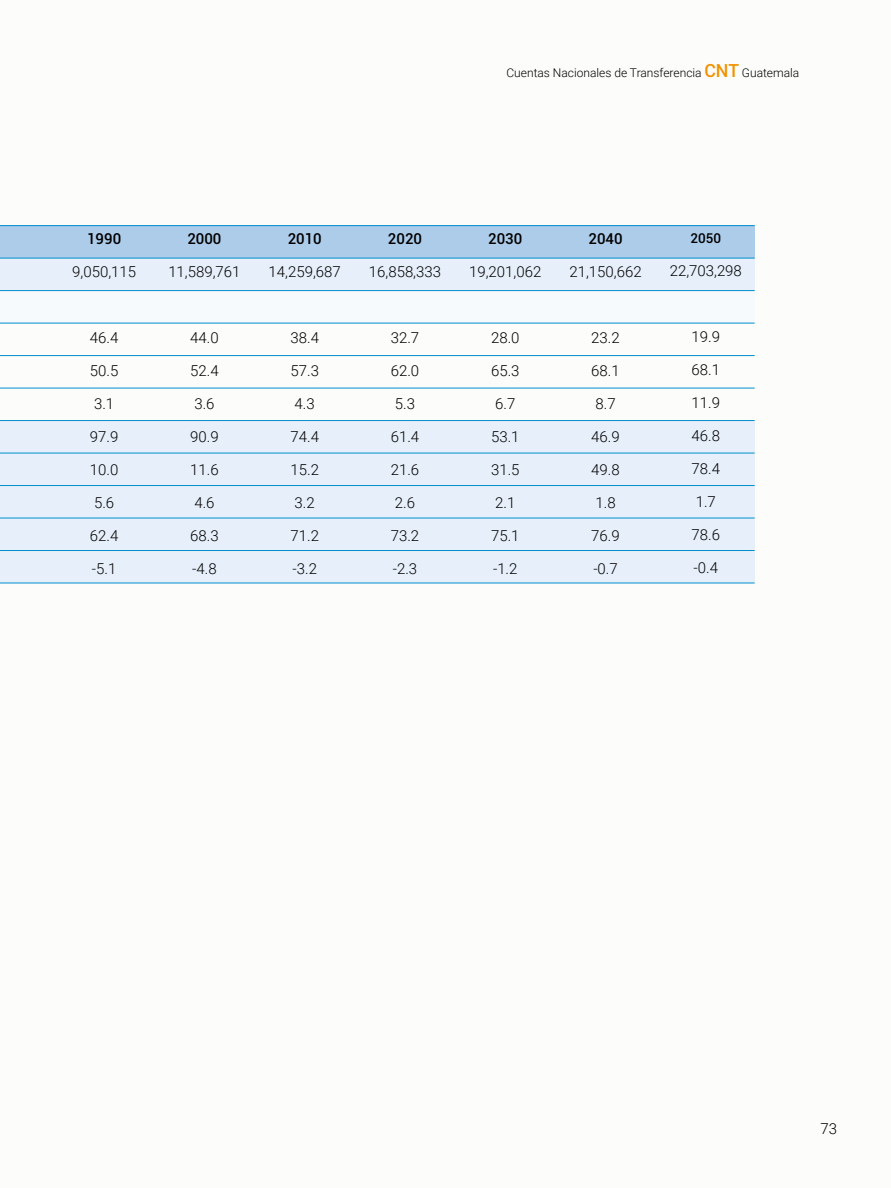
<style>
.page{position:relative;width:891px;height:1188px;background:#fcfcfa}
.page>*{position:absolute;margin:0;border:0;box-sizing:border-box;transform-origin:0 0}
.t1{font:300 15px/33px "Roboto";color:#000}
.t2{font:500 15px "Roboto";color:#000}
.t3{font:500 13.5px "Roboto";color:#000}
.t4{font:300 12px "Roboto";color:#000}
.s1{font-weight:500;font-size:18px;color:#f39200}
</style>
<div class="page">
<div style="left:0;top:291px;width:755px;height:32px;background:#f7fafd"></div>
<div style="left:0;top:421px;width:755px;height:162px;background:#e7f0fa"></div>
<div style="left:0;top:225px;width:755px;height:33px;background:#acccea"></div>
<div style="left:0;top:258px;width:755px;height:33px;background:#e7f0fa"></div>
<hr style="left:0;top:258px;width:755px;height:1px;background:#008ecb">
<hr style="left:0;top:290px;width:755px;height:1px;background:#008ecb">
<hr style="left:0;top:323px;width:755px;height:1px;background:#008ecb">
<hr style="left:0;top:355px;width:755px;height:1px;background:#008ecb">
<hr style="left:0;top:388px;width:755px;height:1px;background:#008ecb">
<hr style="left:0;top:420px;width:755px;height:1px;background:#008ecb">
<hr style="left:0;top:453px;width:755px;height:1px;background:#008ecb">
<hr style="left:0;top:485px;width:755px;height:1px;background:#008ecb">
<hr style="left:0;top:518px;width:755px;height:1px;background:#008ecb">
<hr style="left:0;top:550px;width:755px;height:1px;background:#008ecb">
<hr style="left:0;top:583px;width:755px;height:1px;background:#008ecb">
<hr style="left:0;top:225px;width:755px;height:1px;background:#008ecb">
<p class="t4" style="left:507px;top:64px;width:294px">Cuentas Nacionales de Transferencia <span class="s1">CNT</span> Guatemala</p>
<p class="t2" style="left:87px;top:228px;width:36px">1990</p>
<p class="t1" style="left:72px;top:255px;width:65px">9,050,115</p>
<p class="t1" style="left:90px;top:321px;width:30px">46.4</p>
<p class="t1" style="left:90px;top:354px;width:30px">50.5</p>
<p class="t1" style="left:90px;top:387px;width:30px">3.1<br>97.9</p>
<p class="t1" style="left:90px;top:453px;width:30px">10.0</p>
<p class="t1" style="left:94px;top:486px;width:22px">5.6</p>
<p class="t1" style="left:90px;top:519px;width:30px">62.4</p>
<p class="t1" style="left:92px;top:552px;width:26px">-5.1</p>
<p class="t2" style="left:187px;top:228px;width:36px">2000</p>
<p class="t1" style="left:168px;top:255px;width:74px">11,589,761</p>
<p class="t1" style="left:190px;top:321px;width:30px">44.0</p>
<p class="t1" style="left:190px;top:354px;width:30px">52.4</p>
<p class="t1" style="left:194px;top:387px;width:22px">3.6</p>
<p class="t1" style="left:190px;top:420px;width:30px">90.9</p>
<p class="t1" style="left:190px;top:453px;width:30px">11.6</p>
<p class="t1" style="left:194px;top:486px;width:22px">4.6</p>
<p class="t1" style="left:190px;top:519px;width:30px">68.3</p>
<p class="t1" style="left:192px;top:552px;width:26px">-4.8</p>
<p class="t2" style="left:288px;top:228px;width:36px">2010</p>
<p class="t1" style="left:269px;top:255px;width:74px">14,259,687</p>
<p class="t1" style="left:291px;top:321px;width:30px">38.4</p>
<p class="t1" style="left:291px;top:354px;width:30px">57.3</p>
<p class="t1" style="left:295px;top:387px;width:22px">4.3</p>
<p class="t1" style="left:291px;top:420px;width:30px">74.4</p>
<p class="t1" style="left:291px;top:453px;width:30px">15.2</p>
<p class="t1" style="left:295px;top:486px;width:22px">3.2</p>
<p class="t1" style="left:291px;top:519px;width:30px">71.2</p>
<p class="t1" style="left:293px;top:552px;width:26px">-3.2</p>
<p class="t2" style="left:388px;top:228px;width:36px">2020</p>
<p class="t1" style="left:369px;top:255px;width:74px">16,858,333</p>
<p class="t1" style="left:391px;top:321px;width:30px">32.7</p>
<p class="t1" style="left:391px;top:354px;width:30px">62.0</p>
<p class="t1" style="left:391px;top:387px;width:30px">5.3<br>61.4</p>
<p class="t1" style="left:391px;top:453px;width:30px">21.6</p>
<p class="t1" style="left:395px;top:486px;width:22px">2.6</p>
<p class="t1" style="left:391px;top:519px;width:30px">73.2</p>
<p class="t1" style="left:393px;top:552px;width:26px">-2.3</p>
<p class="t2" style="left:488px;top:228px;width:36px">2030</p>
<p class="t1" style="left:469px;top:255px;width:74px">19,201,062</p>
<p class="t1" style="left:491px;top:321px;width:30px">28.0</p>
<p class="t1" style="left:491px;top:354px;width:30px">65.3</p>
<p class="t1" style="left:495px;top:387px;width:22px">6.7</p>
<p class="t1" style="left:491px;top:420px;width:30px">53.1</p>
<p class="t1" style="left:491px;top:453px;width:30px">31.5</p>
<p class="t1" style="left:495px;top:486px;width:22px">2.1</p>
<p class="t1" style="left:491px;top:519px;width:30px">75.1</p>
<p class="t1" style="left:493px;top:552px;width:26px">-1.2</p>
<p class="t2" style="left:589px;top:228px;width:36px">2040</p>
<p class="t1" style="left:569px;top:255px;width:74px">21,150,662</p>
<p class="t1" style="left:591px;top:321px;width:30px">23.2</p>
<p class="t1" style="left:591px;top:354px;width:30px">68.1</p>
<p class="t1" style="left:595px;top:387px;width:22px">8.7</p>
<p class="t1" style="left:591px;top:420px;width:30px">46.9</p>
<p class="t1" style="left:591px;top:453px;width:30px">49.8</p>
<p class="t1" style="left:595px;top:486px;width:22px">1.8</p>
<p class="t1" style="left:591px;top:519px;width:30px">76.9</p>
<p class="t1" style="left:593px;top:552px;width:26px">-0.7</p>
<p class="t3" style="left:691px;top:229px;width:32px">2050</p>
<p class="t1" style="left:670px;top:253px;width:74px">22,703,298</p>
<p class="t1" style="left:692px;top:319px;width:30px">19.9</p>
<p class="t1" style="left:692px;top:352px;width:30px">68.1</p>
<p class="t1" style="left:692px;top:385px;width:30px">11.9</p>
<p class="t1" style="left:692px;top:418px;width:30px">46.8</p>
<p class="t1" style="left:692px;top:451px;width:30px">78.4</p>
<p class="t1" style="left:696px;top:484px;width:22px">1.7</p>
<p class="t1" style="left:692px;top:517px;width:30px">78.6</p>
<p class="t1" style="left:694px;top:550px;width:26px">-0.4</p>
<p class="t1" style="left:820px;top:1112px;width:18px">73</p>
</div>
